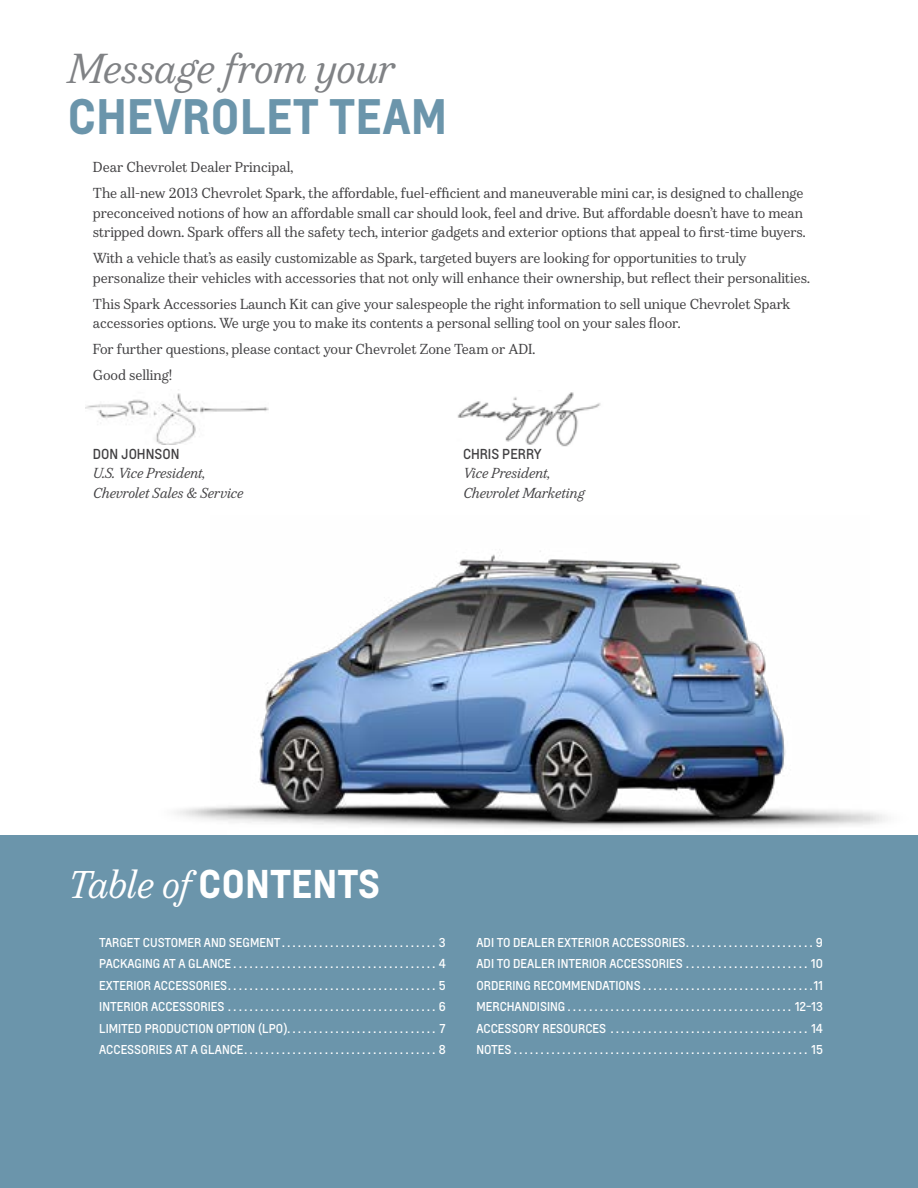
<style>
.page{position:relative;width:918px;height:1188px;background:#fff}
.page>*{position:absolute;margin:0;border:0;box-sizing:border-box;transform-origin:0 0}
.t1{font:700 46.5px "Louis";color:#6b95ab}
.t2{font:italic 39px "Durant";letter-spacing:-.01em;color:#808285}
.t3{font:700 37.5px "Louis";color:#fff}
.t4{font:13.5px/19.5px "Durant";letter-spacing:-.005em;color:#414042}
.t5{font:italic 13.5px/19.5px "Durant";letter-spacing:-.005em;color:#414042}
.t6{font:13.5px "Louis";color:#414042}
.t7{font:12px/21.5px "Louis";color:#fff;text-align:justify}
.s1{font-family:"Durant";font-weight:400;font-style:italic;font-size:36px}
</style>
<div class="page">
<img style="left:85px;top:389px;width:184px;height:55px">
<img style="left:457px;top:392px;width:144px;height:55px">
<img style="left:177px;top:551px;width:708px;height:277px">
<div style="left:0;top:835px;width:918px;height:353px;background:#6b95ab"></div>
<h2 class="t2" style="left:68px;top:43px;width:328px">Message from your</h2>
<h1 class="t1" style="left:68px;top:86px;width:381px">CHEVROLET TEAM</h1>
<p class="t4" style="left:93px;top:154px;width:712px;line-height:26px">Dear Chevrolet Dealer Principal,<br>The all-new 2013 Chevrolet Spark, the affordable, fuel-efficient and maneuverable mini car, is designed to challenge</p>
<p class="t4" style="left:93px;top:203px;width:714px">preconceived notions of how an affordable small car should look, feel and drive. But affordable doesn’t have to mean stripped down. Spark offers all the safety tech, interior gadgets and exterior options that appeal to first-time buyers.</p>
<p class="t4" style="left:93px;top:248px;width:719px">With a vehicle that’s as easily customizable as Spark, targeted buyers are looking for opportunities to truly personalize their vehicles with accessories that not only will enhance their ownership, but reflect their personalities.</p>
<p class="t4" style="left:93px;top:294px;width:699px">This Spark Accessories Launch Kit can give your salespeople the right information to sell unique Chevrolet Spark accessories options. We urge you to make its contents a personal selling tool on your sales floor.</p>
<p class="t4" style="left:93px;top:336px;width:444px;line-height:26px">For further questions, please contact your Chevrolet Zone Team or ADI.<br>Good selling!</p>
<p class="t6" style="left:93px;top:445px;width:88px">DON JOHNSON</p>
<p class="t5" style="left:93px;top:463px;width:152px">U.S. Vice President,<br>Chevrolet Sales &amp; Service</p>
<p class="t6" style="left:463px;top:445px;width:80px">CHRIS PERRY</p>
<p class="t5" style="left:463px;top:463px;width:123px">Vice President,<br>Chevrolet Marketing</p>
<h3 class="t3" style="left:68px;top:859px;width:311px"><span class="s1">Table of</span> CONTENTS</h3>
<p class="t7" style="left:99px;top:931px;width:348px">TARGET CUSTOMER AND SEGMENT . . . . . . . . . . . . . . . . . . . . . . . . . . . . . 3<br>PACKAGING AT A GLANCE . . . . . . . . . . . . . . . . . . . . . . . . . . . . . . . . . . . . . . 4<br>EXTERIOR ACCESSORIES . . . . . . . . . . . . . . . . . . . . . . . . . . . . . . . . . . . . . . . 5<br>INTERIOR ACCESSORIES . . . . . . . . . . . . . . . . . . . . . . . . . . . . . . . . . . . . . . . 6<br>LIMITED PRODUCTION OPTION (LPO)............................ 7<br>ACCESSORIES AT A GLANCE . . . . . . . . . . . . . . . . . . . . . . . . . . . . . . . . . . . . 8</p>
<p class="t7" style="left:476px;top:931px;width:348px">ADI TO DEALER EXTERIOR ACCESSORIES . . . . . . . . . . . . . . . . . . . . . . . . 9<br>ADI TO DEALER INTERIOR ACCESSORIES . . . . . . . . . . . . . . . . . . . . . . . 10<br>ORDERING RECOMMENDATIONS . . . . . . . . . . . . . . . . . . . . . . . . . . . . . . . 11<br>MERCHANDISING . . . . . . . . . . . . . . . . . . . . . . . . . . . . . . . . . . . . . . . . . . 12-13<br>ACCESSORY RESOURCES . . . . . . . . . . . . . . . . . . . . . . . . . . . . . . . . . . . . . 14<br>NOTES . . . . . . . . . . . . . . . . . . . . . . . . . . . . . . . . . . . . . . . . . . . . . . . . . . . . . . . 15</p>
</div>
